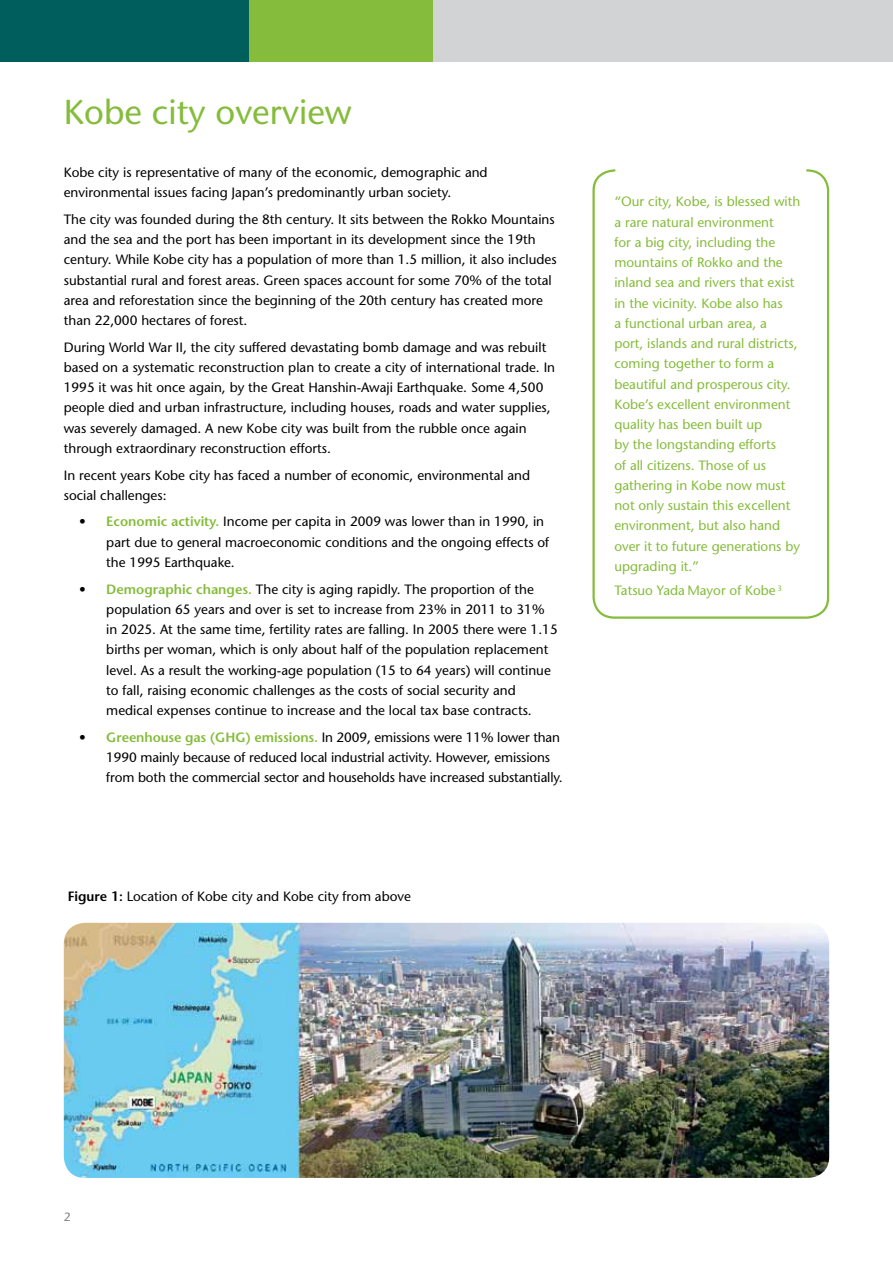
<style>
.page{position:relative;width:893px;height:1263px;background:#fff}
.page>*{position:absolute;margin:0;border:0;box-sizing:border-box;transform-origin:0 0}
.t1{font:34.5px "Stone Sans";color:#85bc3b}
.t2{font:13.5px/20.2px "Stone Sans";color:#000}
.t3{font:13.5px/20.2px "Stone Sans";color:#85bc3b}
.t4{font:12px "Stone Sans";color:#808284}
.s1{font-weight:600;color:#85bc3b}
.s2{font-weight:600}
</style>
<div class="page">
<div style="left:0;top:0;width:249px;height:62px;background:#005e5d"></div>
<div style="left:249px;top:0;width:185px;height:62px;background:#85bc3b"></div>
<div style="left:434px;top:0;width:459px;height:62px;background:#d1d3d4"></div>
<div style="left:592px;top:169px;width:237px;height:450px;border:2px solid #85bc3b;border-radius:21px"></div>
<img style="left:64px;top:923px;width:765px;height:255px">
<h1 class="t1" style="left:64px;top:91px;width:289px">Kobe city overview</h1>
<p class="t2" style="left:64px;top:162px;width:425px">Kobe city is representative of many of the economic, demographic and environmental issues facing Japan’s predominantly urban society.</p>
<p class="t2" style="left:64px;top:209px;width:494px">The city was founded during the 8th century. It sits between the Rokko Mountains and the sea and the port has been important in its development since the 19th century. While Kobe city has a population of more than 1.5 million, it also includes substantial rural and forest areas. Green spaces account for some 70% of the total area and reforestation since the beginning of the 20th century has created more than 22,000 hectares of forest.</p>
<p class="t2" style="left:64px;top:337px;width:493px">During World War II, the city suffered devastating bomb damage and was rebuilt based on a systematic reconstruction plan to create a city of international trade. In 1995 it was hit once again, by the Great Hanshin-Awaji Earthquake. Some 4,500 people died and urban infrastructure, including houses, roads and water supplies, was severely damaged. A new Kobe city was built from the rubble once again through extraordinary reconstruction efforts.</p>
<p class="t2" style="left:64px;top:465px;width:468px">In recent years Kobe city has faced a number of economic, environmental and social challenges:</p>
<p class="t2" style="left:106px;top:512px;width:444px;text-indent:-27px">• <span class="s1">Economic activity.</span> Income per capita in 2009 was lower than in 1990, in part due to general macroeconomic conditions and the ongoing effects of the 1995 Earthquake.</p>
<p class="t2" style="left:106px;top:579px;width:453px;text-indent:-27px">• <span class="s1">Demographic changes.</span> The city is aging rapidly. The proportion of the population 65 years and over is set to increase from 23% in 2011 to 31% in 2025. At the same time, fertility rates are falling. In 2005 there were 1.15 births per woman, which is only about half of the population replacement level. As a result the working-age population (15 to 64 years) will continue to fall, raising economic challenges as the costs of social security and medical expenses continue to increase and the local tax base contracts.</p>
<p class="t2" style="left:106px;top:727px;width:458px;text-indent:-27px">• <span class="s1">Greenhouse gas (GHG) emissions.</span> In 2009, emissions were 11% lower than<br>1990 mainly because of reduced local industrial activity. However, emissions from both the commercial sector and households have increased substantially.</p>
<p class="t2" style="left:68px;top:886px;width:345px"><span class="s2">Figure 1:</span> Location of Kobe city and Kobe city from above</p>
<p class="t3" style="left:614px;top:192px;width:187px">“Our city, Kobe, is blessed with a rare natural environment<br>for a big city, including the mountains of Rokko and the inland sea and rivers that exist in the vicinity. Kobe also has<br>a functional urban area, a<br>port, islands and rural districts, coming together to form a beautiful and prosperous city.<br>Kobe’s excellent environment quality has been built up<br>by the longstanding efforts<br>of all citizens. Those of us gathering in Kobe now must not only sustain this excellent environment, but also hand over it to future generations by upgrading it.”</p>
<p class="t3" style="left:614px;top:580px;width:169px">Tatsuo Yada Mayor of Kobe <sup>3</sup></p>
<p class="t4" style="left:64px;top:1209px;width:8px">2</p>
</div>
